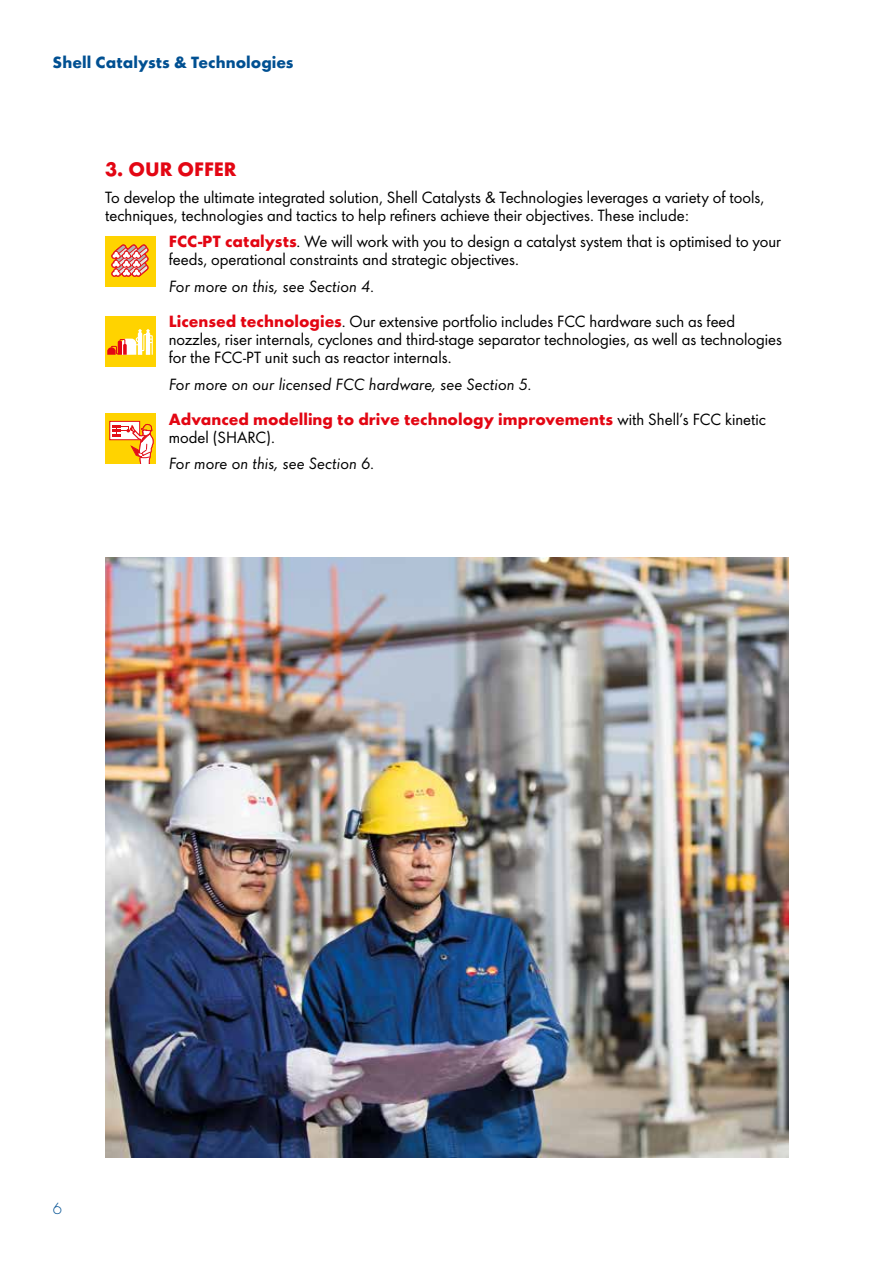
<style>
.page{position:relative;width:893px;height:1263px;background:#fff}
.page>*{position:absolute;margin:0;border:0;box-sizing:border-box;transform-origin:0 0}
.t1{font:700 18px "Shell";color:#e30613}
.t2{font:15px/18px "Shell";color:#000}
.t3{font:italic 15px "Shell";color:#000}
.t4{font:700 15px/18px "Shell";color:#e30613}
.t5{font:700 15px "Shell";color:#005092}
.t6{font:300 15px "Shell";color:#005092}
.s1{font-weight:700;color:#e30613}
.s2{font-weight:400;color:#000}
</style>
<div class="page">
<img style="left:105px;top:557px;width:683px;height:601px">
<div style="left:105px;top:236px;width:51px;height:51px;background:#ffd300"></div>
<svg style="left:111px;top:244px;width:38px;height:33px"></svg>
<div style="left:105px;top:316px;width:51px;height:51px;background:#ffd300"></div>
<svg style="left:107px;top:329px;width:46px;height:26px"></svg>
<div style="left:105px;top:413px;width:51px;height:51px;background:#ffd300"></div>
<svg style="left:109px;top:420px;width:32px;height:21px"></svg>
<svg style="left:112px;top:423px;width:1px;height:15px"></svg>
<div style="left:110px;top:421px;width:30px;height:19px;border:1px solid #e20e18"></div>
<svg style="left:113px;top:422px;width:41px;height:42px"></svg>
<p class="t5" style="left:53px;top:50px;width:243px">Shell Catalysts &amp; Technologies</p>
<p class="t1" style="left:105px;top:155px;width:133px">3. OUR OFFER</p>
<p class="t2" style="left:105px;top:187px;width:661px">To develop the ultimate integrated solution, Shell Catalysts &amp; Technologies leverages a variety of tools, techniques, technologies and tactics to help refiners achieve their objectives. These include:</p>
<p class="t2" style="left:169px;top:232px;width:614px"><span class="s1">FCC-PT catalysts</span>. We will work with you to design a catalyst system that is optimised to your feeds, operational constraints and strategic objectives.</p>
<p class="t3" style="left:169px;top:275px;width:207px">For more on this, see Section 4.</p>
<p class="t2" style="left:169px;top:311px;width:615px"><span class="s1">Licensed technologies</span>. Our extensive portfolio includes FCC hardware such as feed nozzles, riser internals, cyclones and third-stage separator technologies, as well as technologies for the FCC-PT unit such as reactor internals.</p>
<p class="t3" style="left:169px;top:372px;width:365px">For more on our licensed FCC hardware, see Section 5.</p>
<p class="t4" style="left:169px;top:409px;width:599px">Advanced modelling to drive technology improvements <span class="s2">with Shell’s FCC kinetic model (SHARC).</span></p>
<p class="t3" style="left:169px;top:452px;width:207px">For more on this, see Section 6.</p>
<p class="t6" style="left:53px;top:1197px;width:11px">6</p>
</div>
